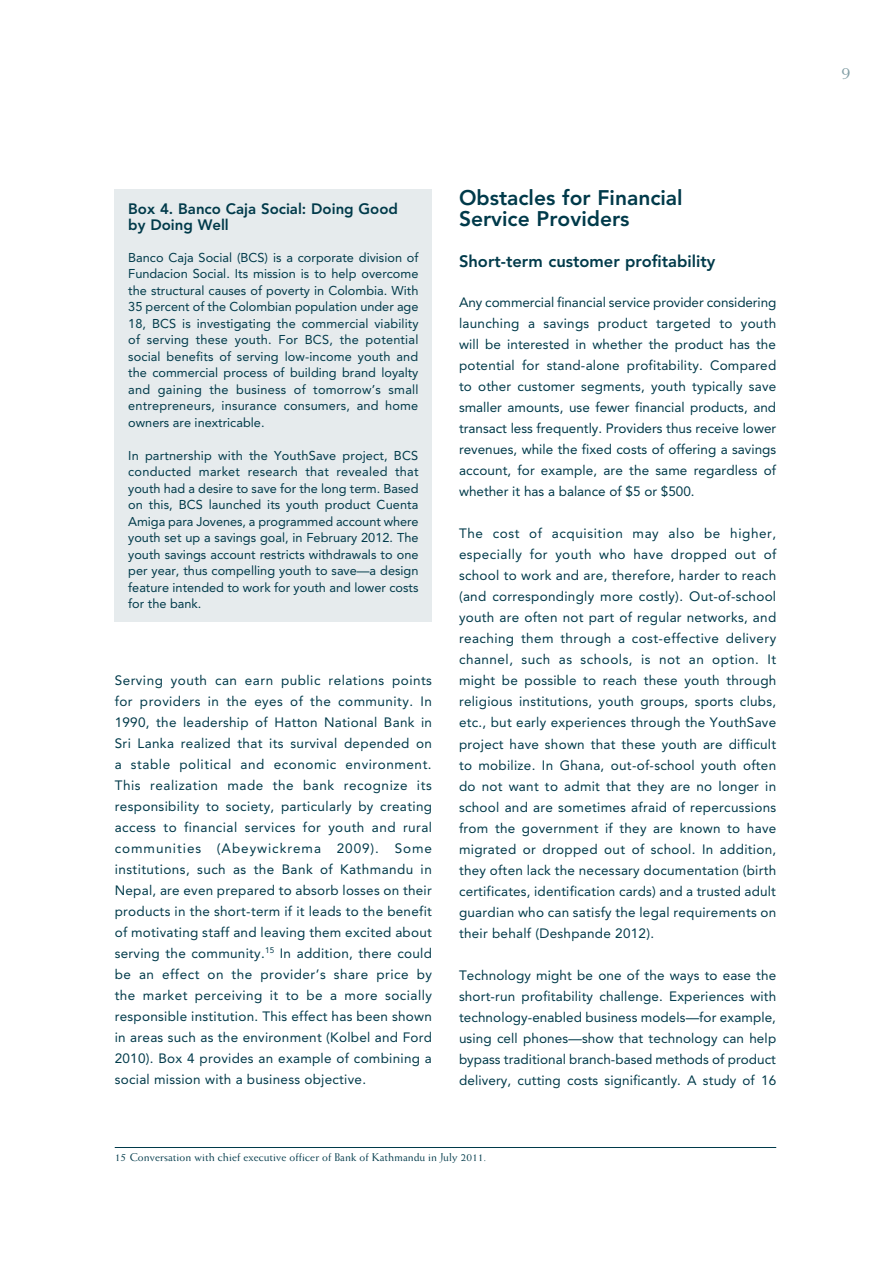
<style>
.page{position:relative;width:891px;height:1263px;background:#fff}
.page>*{position:absolute;margin:0;border:0;box-sizing:border-box;transform-origin:0 0}
.t1{font:800 21px/21px "Avenir";color:#003a4a}
.t2{font:18px "Weiss";color:#809da4}
.t3{font:800 16.5px "Avenir";color:#003a4a}
.t4{font:800 15px/16.5px "Avenir";color:#003a4a}
.t5{font:13.5px/21px "Avenir";letter-spacing:.015em;color:#003a4a;text-align:justify}
.t6{font:12.75px/16.5px "Avenir";color:#003a4a;text-align:justify}
.t7{font:11.25px "Weiss";letter-spacing:.01em;color:#003a4a}
</style>
<div class="page">
<div style="left:115px;top:189px;width:317px;height:433px;background:#e6ebed"></div>
<hr style="left:115px;top:1146px;width:661px;height:1px;background:#003a4a">
<p class="t4" style="left:128px;top:200px;width:271px">Box 4. Banco Caja Social: Doing Good by Doing Well</p>
<p class="t6" style="left:128px;top:249px;width:292px">Banco Caja Social (BCS) is a corporate division of Fundacion Social. Its mission is to help overcome the structural causes of poverty in Colombia. With 35 percent of the Colombian population under age 18, BCS is investigating the commercial viability of serving these youth. For BCS, the potential social benefits of serving low-income youth and the commercial process of building brand loyalty and gaining the business of tomorrow’s small entrepreneurs, insurance consumers, and home owners are inextricable.</p>
<p class="t6" style="left:128px;top:447px;width:292px">In partnership with the YouthSave project, BCS conducted market research that revealed that youth had a desire to save for the long term. Based on this, BCS launched its youth product Cuenta Amiga para Jovenes, a programmed account where youth set up a savings goal, in February 2012. The youth savings account restricts withdrawals to one per year, thus compelling youth to save—a design feature intended to work for youth and lower costs for the bank.</p>
<p class="t5" style="left:115px;top:669px;width:319px">Serving youth can earn public relations points for providers in the eyes of the community. In 1990, the leadership of Hatton National Bank in Sri Lanka realized that its survival depended on a stable political and economic environment.<br>This realization made the bank recognize its responsibility to society, particularly by creating access to financial services for youth and rural communities (Abeywickrema 2009). Some institutions, such as the Bank of Kathmandu in Nepal, are even prepared to absorb losses on their products in the short-term if it leads to the benefit of motivating staff and leaving them excited about serving the community.<sup>15</sup> In addition, there could be an effect on the provider’s share price by the market perceiving it to be a more socially responsible institution. This effect has been shown in areas such as the environment (Kolbel and Ford 2010). Box 4 provides an example of combining a social mission with a business objective.</p>
<h1 class="t1" style="left:459px;top:187px;width:225px">Obstacles for Financial<br>Service Providers</h1>
<p class="t3" style="left:459px;top:251px;width:258px">Short-term customer profitability</p>
<p class="t5" style="left:459px;top:292px;width:319px">Any commercial financial service provider considering launching a savings product targeted to youth will be interested in whether the product has the potential for stand-alone profitability. Compared to other customer segments, youth typically save smaller amounts, use fewer financial products, and transact less frequently. Providers thus receive lower revenues, while the fixed costs of offering a savings account, for example, are the same regardless of whether it has a balance of $5 or $500.</p>
<p class="t5" style="left:459px;top:523px;width:319px">The cost of acquisition may also be higher, especially for youth who have dropped out of school to work and are, therefore, harder to reach (and correspondingly more costly). Out-of-school youth are often not part of regular networks, and reaching them through a cost-effective delivery channel, such as schools, is not an option. It might be possible to reach these youth through religious institutions, youth groups, sports clubs, etc., but early experiences through the YouthSave project have shown that these youth are difficult to mobilize. In Ghana, out-of-school youth often do not want to admit that they are no longer in school and are sometimes afraid of repercussions from the government if they are known to have migrated or dropped out of school. In addition, they often lack the necessary documentation (birth certificates, identification cards) and a trusted adult guardian who can satisfy the legal requirements on their behalf (Deshpande 2012).</p>
<p class="t5" style="left:459px;top:964px;width:319px">Technology might be one of the ways to ease the short-run profitability challenge. Experiences with technology-enabled business models—for example, using cell phones—show that technology can help bypass traditional branch-based methods of product delivery, cutting costs significantly. A study of 16</p>
<p class="t7" style="left:115px;top:1150px;width:373px">15 Conversation with chief executive officer of Bank of Kathmandu in July 2011.</p>
<h2 class="t2" style="left:842px;top:62px;width:10px">9</h2>
</div>
